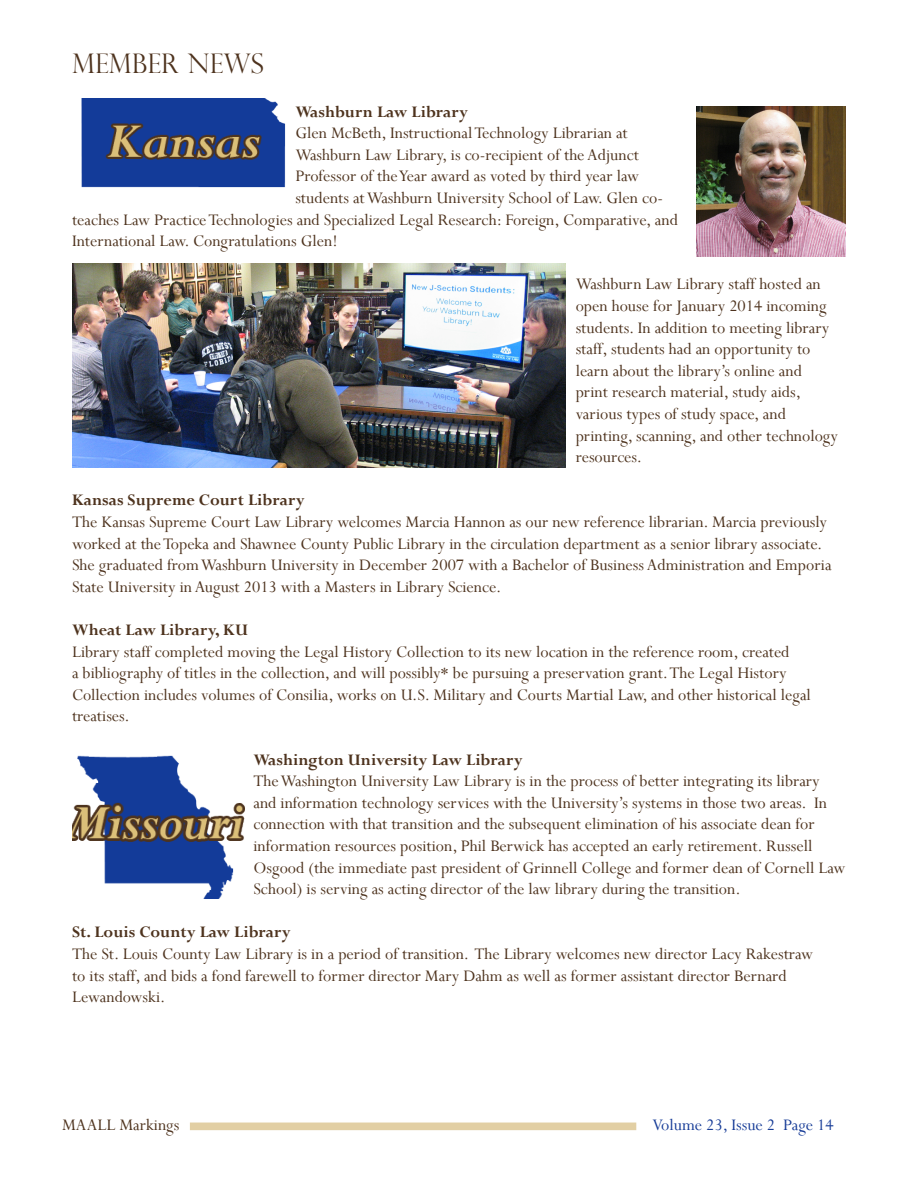
<style>
.page{position:relative;width:918px;height:1188px;background:#fff}
.page>*{position:absolute;margin:0;border:0;box-sizing:border-box;transform-origin:0 0}
.t1{font:300 27px "Perpetua Titling";color:#4e331e}
.t2{font:18px/21.6px "Perpetua";color:#4e331e}
.t3{font:700 18px "Perpetua";color:#4e331e}
.t4{font:18px "Perpetua";color:#173c97}
</style>
<div class="page">
<div style="left:190px;top:1123px;width:446px;height:7px;background:#e2cfa4"></div>
<img style="left:81px;top:98px;width:205px;height:90px">
<img style="left:72px;top:264px;width:493px;height:204px">
<img style="left:696px;top:106px;width:150px;height:150px">
<img style="left:72px;top:755px;width:173px;height:144px">
<h1 class="t1" style="left:72px;top:47px;width:193px">MEMBER NEWS</h1>
<p class="t3" style="left:295px;top:100px;width:174px">Washburn Law Library</p>
<p class="t2" style="left:295px;top:122px;width:334px">Glen McBeth, Instructional Technology Librarian at</p>
<p class="t2" style="left:295px;top:143px;width:345px">Washburn Law Library, is co-recipient of the Adjunct</p>
<p class="t2" style="left:295px;top:165px;width:345px">Professor of the Year award as voted by third year law</p>
<p class="t2" style="left:295px;top:187px;width:369px">students at Washburn University School of Law. Glen co-</p>
<p class="t2" style="left:72px;top:208px;width:607px">teaches Law Practice Technologies and Specialized Legal Research: Foreign, Comparative, and</p>
<p class="t2" style="left:72px;top:230px;width:267px">International Law. Congratulations Glen!</p>
<p class="t2" style="left:576px;top:273px;width:264px">Washburn Law Library staff hosted an open house for January 2014 incoming students. In addition to meeting library staff, students had an opportunity to learn about the library’s online and print research material, study aids, various types of study space, and printing, scanning, and other technology resources.</p>
<p class="t3" style="left:72px;top:489px;width:234px">Kansas Supreme Court Library</p>
<p class="t2" style="left:72px;top:511px;width:761px">The Kansas Supreme Court Law Library welcomes Marcia Hannon as our new reference librarian. Marcia previously worked at the Topeka and Shawnee County Public Library in the circulation department as a senior library associate.<br>She graduated from Washburn University in December 2007 with a Bachelor of Business Administration and Emporia State University in August 2013 with a Masters in Library Science.</p>
<p class="t3" style="left:72px;top:619px;width:177px">Wheat Law Library, KU</p>
<p class="t2" style="left:72px;top:640px;width:740px">Library staff completed moving the Legal History Collection to its new location in the reference room, created<br>a bibliography of titles in the collection, and will possibly* be pursuing a preservation grant. The Legal History Collection includes volumes of Consilia, works on U.S. Military and Courts Martial Law, and other historical legal treatises.</p>
<p class="t3" style="left:253px;top:748px;width:271px">Washington University Law Library</p>
<p class="t2" style="left:253px;top:770px;width:594px">The Washington University Law Library is in the process of better integrating its library and information technology services with the University’s systems in those two areas. In connection with that transition and the subsequent elimination of his associate dean for information resources position, Phil Berwick has accepted an early retirement. Russell Osgood (the immediate past president of Grinnell College and former dean of Cornell Law School) is serving as acting director of the law library during the transition.</p>
<p class="t3" style="left:72px;top:921px;width:220px">St. Louis County Law Library</p>
<p class="t2" style="left:72px;top:943px;width:743px">The St. Louis County Law Library is in a period of transition. The Library welcomes new director Lacy Rakestraw to its staff, and bids a fond farewell to former director Mary Dahm as well as former assistant director Bernard<br>Lewandowski.</p>
<p class="t2" style="left:62px;top:1114px;width:119px">MAALL Markings</p>
<p class="t4" style="left:652px;top:1113px;width:183px">Volume 23, Issue 2 Page 14</p>
</div>
